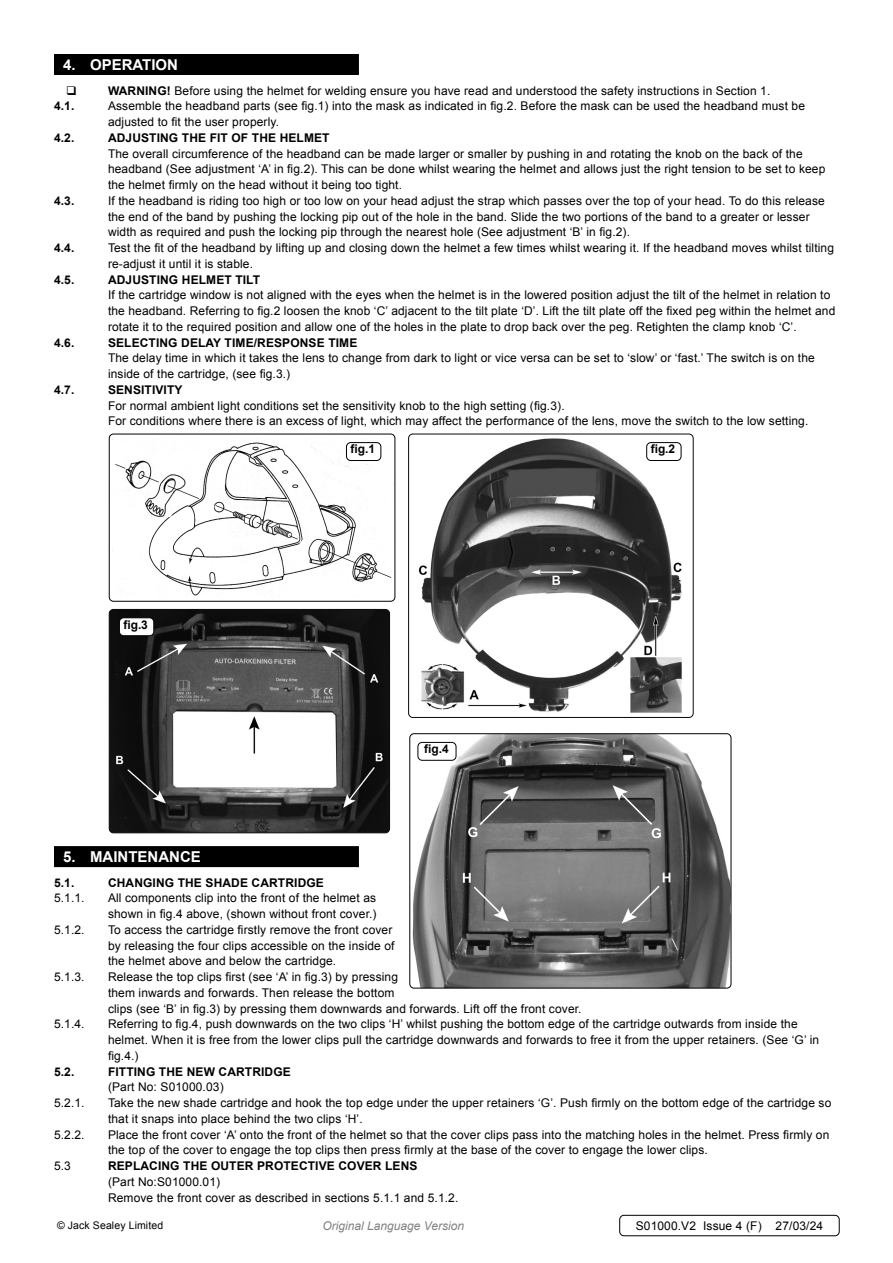
<style>
.page{position:relative;width:893px;height:1263px;background:#fff}
.page>*{position:absolute;margin:0;border:0;box-sizing:border-box;transform-origin:0 0}
.t1{font:700 15px "Arial";color:#fff}
.Body{font:12px/15.8px "Arial";letter-spacing:.01em;color:#000}
.Body-2{font:700 12px "Arial";letter-spacing:.01em;color:#000}
.Body__Footer{font:12px "Arial";letter-spacing:.01em;color:#000}
.t2{font:italic 12px "Arial";color:#818181}
.Body__Justified__7pt{font:10.5px "Arial";letter-spacing:.01em;color:#000}
.s1{font-weight:700}
</style>
<div class="page">
<div style="left:54px;top:54px;width:305px;height:21px;background:#000"></div>
<div style="left:54px;top:846px;width:305px;height:21px;background:#000"></div>
<img style="left:112px;top:439px;width:280px;height:157px">
<div style="left:109px;top:434px;width:286px;height:168px;border:1px solid #000;border-radius:4px"></div>
<img style="left:418px;top:438px;width:264px;height:275px">
<div style="left:408px;top:434px;width:286px;height:284px;border:1px solid #080808;border-radius:4px"></div>
<img style="left:109px;top:609px;width:281px;height:224px">
<div style="left:109px;top:609px;width:281px;height:224px;border:1px solid #080808;border-radius:4px"></div>
<div style="left:346px;top:443px;width:35px;height:17px;background:#fff;border-radius:4px"></div>
<div style="left:346px;top:442px;width:35px;height:19px;border:1px solid #000;border-radius:4px"></div>
<div style="left:647px;top:443px;width:34px;height:17px;background:#fff;border-radius:4px"></div>
<div style="left:646px;top:442px;width:35px;height:19px;border:1px solid #000;border-radius:4px"></div>
<div style="left:119px;top:618px;width:35px;height:18px;background:#fff;border-radius:4px"></div>
<div style="left:119px;top:617px;width:35px;height:19px;border:1px solid #000;border-radius:4px"></div>
<img style="left:410px;top:734px;width:321px;height:254px">
<div style="left:409px;top:733px;width:322px;height:255px;border:1px solid #000;border-radius:4px"></div>
<div style="left:418px;top:742px;width:38px;height:18px;background:#fff;border-radius:4px"></div>
<div style="left:418px;top:742px;width:38px;height:19px;border:1px solid #000;border-radius:4px"></div>
<div style="left:619px;top:1215px;width:221px;height:21px;border:1px solid #000;border-radius:4px"></div>
<p class="t1" style="left:63px;top:55px;width:117px">4. OPERATION</p>
<p class="Body" style="left:108px;top:83px;width:664px"><span class="s1">WARNING!</span> Before using the helmet for welding ensure you have read and understood the safety instructions in Section 1.</p>
<p class="Body-2" style="left:54px;top:98px;width:22px">4.1.</p>
<p class="Body" style="left:108px;top:98px;width:699px">Assemble the headband parts (see fig.1) into the mask as indicated in fig.2. Before the mask can be used the headband must be adjusted to fit the user properly.</p>
<p class="Body-2" style="left:54px;top:130px;width:22px">4.2.</p>
<p class="Body-2" style="left:108px;top:130px;width:223px">ADJUSTING THE FIT OF THE HELMET</p>
<p class="Body" style="left:108px;top:146px;width:719px">The overall circumference of the headband can be made larger or smaller by pushing in and rotating the knob on the back of the headband (See adjustment ‘A’ in fig.2). This can be done whilst wearing the helmet and allows just the right tension to be set to keep the helmet firmly on the head without it being too tight.</p>
<p class="Body-2" style="left:54px;top:193px;width:22px">4.3.</p>
<p class="Body" style="left:108px;top:193px;width:718px">If the headband is riding too high or too low on your head adjust the strap which passes over the top of your head. To do this release the end of the band by pushing the locking pip out of the hole in the band. Slide the two portions of the band to a greater or lesser width as required and push the locking pip through the nearest hole (See adjustment ‘B’ in fig.2).</p>
<p class="Body-2" style="left:54px;top:240px;width:22px">4.4.</p>
<p class="Body" style="left:108px;top:240px;width:727px">Test the fit of the headband by lifting up and closing down the helmet a few times whilst wearing it. If the headband moves whilst tilting re-adjust it until it is stable.</p>
<p class="Body-2" style="left:54px;top:271px;width:22px">4.5.</p>
<p class="Body-2" style="left:108px;top:271px;width:154px">ADJUSTING HELMET TILT</p>
<p class="Body" style="left:108px;top:287px;width:729px">If the cartridge window is not aligned with the eyes when the helmet is in the lowered position adjust the tilt of the helmet in relation to the headband. Referring to fig.2 loosen the knob ‘C’ adjacent to the tilt plate ‘D’. Lift the tilt plate off the fixed peg within the helmet and rotate it to the required position and allow one of the holes in the plate to drop back over the peg. Retighten the clamp knob ‘C’.</p>
<p class="Body-2" style="left:54px;top:334px;width:22px">4.6.</p>
<p class="Body-2" style="left:108px;top:334px;width:251px">SELECTING DELAY TIME/RESPONSE TIME</p>
<p class="Body" style="left:108px;top:350px;width:708px">The delay time in which it takes the lens to change from dark to light or vice versa can be set to ‘slow’ or ‘fast.’ The switch is on the inside of the cartridge, (see fig.3.)</p>
<p class="Body-2" style="left:54px;top:382px;width:22px">4.7.</p>
<p class="Body-2" style="left:108px;top:382px;width:76px">SENSITIVITY</p>
<p class="Body" style="left:108px;top:398px;width:458px">For normal ambient light conditions set the sensitivity knob to the high setting (fig.3).</p>
<p class="Body" style="left:108px;top:413px;width:702px">For conditions where there is an excess of light, which may affect the performance of the lens, move the switch to the low setting.</p>
<p class="Body-2" style="left:123px;top:616px;width:26px">fig.3</p>
<p class="Body-2" style="left:350px;top:441px;width:26px">fig.1</p>
<p class="Body-2" style="left:651px;top:441px;width:26px">fig.2</p>
<p class="Body-2" style="left:424px;top:741px;width:26px">fig.4</p>
<p class="t1" style="left:63px;top:847px;width:139px">5. MAINTENANCE</p>
<p class="Body-2" style="left:54px;top:874px;width:22px">5.1.</p>
<p class="Body-2" style="left:108px;top:874px;width:217px">CHANGING THE SHADE CARTRIDGE</p>
<p class="Body" style="left:54px;top:890px;width:32px">5.1.1.</p>
<p class="Body" style="left:108px;top:890px;width:270px">All components clip into the front of the helmet as</p>
<p class="Body" style="left:108px;top:906px;width:270px">shown in fig.4 above, (shown without front cover.)</p>
<p class="Body" style="left:54px;top:922px;width:32px">5.1.2.</p>
<p class="Body" style="left:108px;top:922px;width:286px">To access the cartridge firstly remove the front cover</p>
<p class="Body" style="left:108px;top:938px;width:288px">by releasing the four clips accessible on the inside of</p>
<p class="Body" style="left:108px;top:953px;width:230px">the helmet above and below the cartridge.</p>
<p class="Body" style="left:54px;top:969px;width:32px">5.1.3.</p>
<p class="Body" style="left:108px;top:969px;width:292px">Release the top clips first (see ‘A’ in fig.3) by pressing</p>
<p class="Body" style="left:108px;top:985px;width:288px">them inwards and forwards. Then release the bottom</p>
<p class="Body" style="left:108px;top:1001px;width:475px">clips (see ‘B’ in fig.3) by pressing them downwards and forwards. Lift off the front cover.</p>
<p class="Body" style="left:54px;top:1016px;width:32px">5.1.4.</p>
<p class="Body" style="left:108px;top:1016px;width:713px">Referring to fig.4, push downwards on the two clips ‘H’ whilst pushing the bottom edge of the cartridge outwards from inside the helmet. When it is free from the lower clips pull the cartridge downwards and forwards to free it from the upper retainers. (See ‘G’ in fig.4.)</p>
<p class="Body-2" style="left:54px;top:1063px;width:22px">5.2.</p>
<p class="Body-2" style="left:108px;top:1063px;width:184px">FITTING THE NEW CARTRIDGE</p>
<p class="Body" style="left:108px;top:1079px;width:117px">(Part No: S01000.03)</p>
<p class="Body" style="left:54px;top:1095px;width:32px">5.2.1.</p>
<p class="Body" style="left:108px;top:1095px;width:725px">Take the new shade cartridge and hook the top edge under the upper retainers ‘G’. Push firmly on the bottom edge of the cartridge so that it snaps into place behind the two clips ‘H’.</p>
<p class="Body" style="left:54px;top:1127px;width:32px">5.2.2.</p>
<p class="Body" style="left:108px;top:1127px;width:723px">Place the front cover ‘A’ onto the front of the helmet so that the cover clips pass into the matching holes in the helmet. Press firmly on the top of the cover to engage the top clips then press firmly at the base of the cover to engage the lower clips.</p>
<p class="Body" style="left:54px;top:1158px;width:18px">5.3</p>
<p class="Body-2" style="left:108px;top:1158px;width:311px">REPLACING THE OUTER PROTECTIVE COVER LENS</p>
<p class="Body" style="left:108px;top:1174px;width:114px">(Part No:S01000.01)</p>
<p class="Body" style="left:108px;top:1190px;width:352px">Remove the front cover as described in sections 5.1.1 and 5.1.2.</p>
<p class="Body__Justified__7pt" style="left:57px;top:1219px;width:108px">© Jack Sealey Limited</p>
<p class="t2" style="left:322px;top:1218px;width:143px">Original Language Version</p>
<p class="Body__Footer" style="left:636px;top:1218px;width:189px">S01000.V2 Issue 4 (F) 27/03/24</p>
</div>
